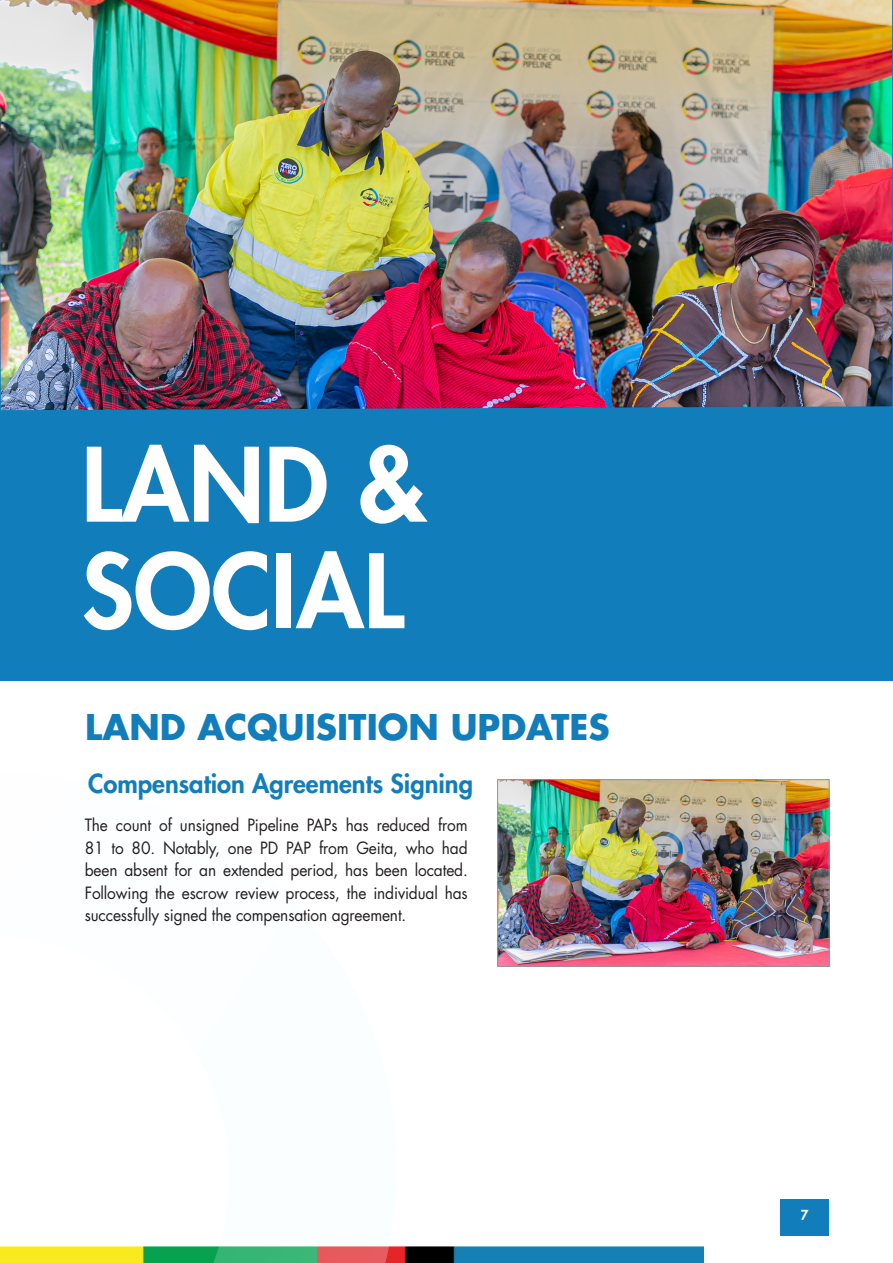
<style>
.page{position:relative;width:893px;height:1263px;background:#fff}
.page>*{position:absolute;margin:0;border:0;box-sizing:border-box;transform-origin:0 0}
.t1{font:800 99.45px/106.5px "Futura Std";color:#fff}
.t2{font:700 34.5px "Futura Std";color:#117dba}
.t3{font:800 25.5px "Futura Std";color:#117dba}
.t4{font:16.5px/22.5px "Futura Std";letter-spacing:-.01em;color:#231f20;text-align:justify;scale:.94 1}
.t5{font:800 13.5px "Futura Std";color:#fff}
</style>
<div class="page">
<div style="left:457px;top:1246px;width:247px;height:17px;background:#1680b5"></div>
<div style="left:780px;top:1199px;width:49px;height:36px;background:#117dba"></div>
<div style="left:0;top:0;width:892px;height:680px;background:#117dba"></div>
<img style="left:0;top:0;width:892px;height:410px">
<svg style="left:0;top:1246px;width:457px;height:17px;background:#8a9e46"></svg>
<img style="left:499px;top:781px;width:328px;height:183px">
<div style="left:497px;top:779px;width:332px;height:187px;border:1px solid #939598"></div>
<h1 class="t1" style="left:81px;top:432px;width:347px">LAND &amp;<br>SOCIAL</h1>
<h2 class="t2" style="left:85px;top:704px;width:526px">LAND ACQUISITION UPDATES</h2>
<h3 class="t3" style="left:88px;top:767px;width:386px">Compensation Agreements Signing</h3>
<p class="t4" style="left:85px;top:814px;width:409px">The count of unsigned Pipeline PAPs has reduced from 81 to 80. Notably, one PD PAP from Geita, who had been absent for an extended period, has been located.<br>Following the escrow review process, the individual has successfully signed the compensation agreement.</p>
<p class="t5" style="left:801px;top:1206px;width:9px">7</p>
</div>
